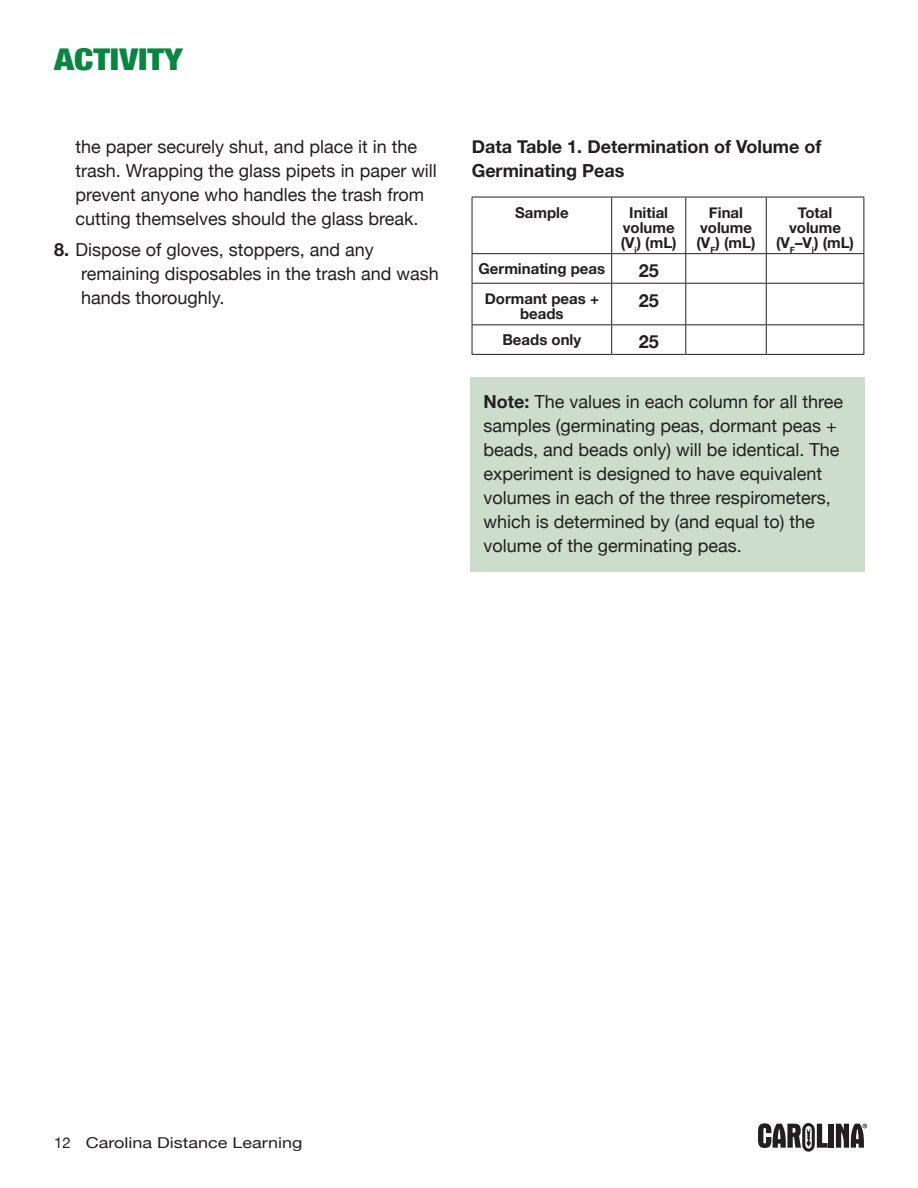
<style>
.page{position:relative;width:918px;height:1188px;background:#fff}
.page>*{position:absolute;margin:0;border:0;box-sizing:border-box;transform-origin:0 0}
.t1{font:900 condensed 30px "Helvetica Neue";color:#058742;scale:1.2 1}
.t2{font:18px/24px "Helvetica Neue";color:#231f20}
.t3{font:700 18px/24px "Helvetica Neue";color:#231f20}
.t4{font:700 15px/15px "Helvetica Neue";color:#231f20;text-align:center}
.t5{font:15px "Helvetica Neue";color:#231f20}
.s1{font-weight:700}
</style>
<div class="page">
<div style="left:828px;top:1124px;width:6px;height:24px;background:#231f20"></div>
<svg style="left:758px;top:1123px;width:70px;height:29px"></svg>
<svg style="left:836px;top:1124px;width:31px;height:24px"></svg>
<hr style="left:472px;top:197px;width:140px;height:1px;background:#231f20">
<hr style="left:472px;top:197px;width:1px;height:56px;background:#231f20">
<hr style="left:612px;top:197px;width:74px;height:1px;background:#231f20">
<hr style="left:611px;top:197px;width:1px;height:56px;background:#231f20">
<hr style="left:686px;top:197px;width:80px;height:1px;background:#231f20">
<hr style="left:685px;top:197px;width:1px;height:56px;background:#231f20">
<hr style="left:766px;top:197px;width:98px;height:1px;background:#231f20">
<hr style="left:766px;top:197px;width:1px;height:56px;background:#231f20">
<hr style="left:864px;top:197px;width:1px;height:56px;background:#231f20">
<hr style="left:472px;top:253px;width:140px;height:1px;background:#231f20">
<svg style="left:472px;top:254px;width:1px;height:29px"></svg>
<hr style="left:612px;top:253px;width:74px;height:1px;background:#231f20">
<svg style="left:611px;top:254px;width:1px;height:29px"></svg>
<hr style="left:686px;top:253px;width:80px;height:1px;background:#231f20">
<svg style="left:685px;top:254px;width:1px;height:29px"></svg>
<hr style="left:766px;top:253px;width:98px;height:1px;background:#231f20">
<svg style="left:766px;top:254px;width:1px;height:29px"></svg>
<svg style="left:864px;top:254px;width:1px;height:29px"></svg>
<hr style="left:472px;top:283px;width:140px;height:1px;background:#231f20">
<hr style="left:472px;top:284px;width:1px;height:40px;background:#231f20">
<hr style="left:612px;top:283px;width:74px;height:1px;background:#231f20">
<hr style="left:611px;top:284px;width:1px;height:40px;background:#231f20">
<hr style="left:686px;top:283px;width:80px;height:1px;background:#231f20">
<hr style="left:685px;top:284px;width:1px;height:40px;background:#231f20">
<hr style="left:766px;top:283px;width:98px;height:1px;background:#231f20">
<hr style="left:766px;top:284px;width:1px;height:40px;background:#231f20">
<hr style="left:864px;top:284px;width:1px;height:40px;background:#231f20">
<hr style="left:472px;top:324px;width:140px;height:1px;background:#231f20">
<svg style="left:472px;top:325px;width:1px;height:29px"></svg>
<hr style="left:612px;top:324px;width:74px;height:1px;background:#231f20">
<svg style="left:611px;top:325px;width:1px;height:29px"></svg>
<hr style="left:686px;top:324px;width:80px;height:1px;background:#231f20">
<svg style="left:685px;top:325px;width:1px;height:29px"></svg>
<hr style="left:766px;top:324px;width:98px;height:1px;background:#231f20">
<svg style="left:766px;top:325px;width:1px;height:29px"></svg>
<svg style="left:864px;top:325px;width:1px;height:29px"></svg>
<hr style="left:472px;top:354px;width:140px;height:1px;background:#231f20">
<hr style="left:612px;top:354px;width:74px;height:1px;background:#231f20">
<hr style="left:686px;top:354px;width:80px;height:1px;background:#231f20">
<hr style="left:766px;top:354px;width:98px;height:1px;background:#231f20">
<div style="left:470px;top:377px;width:394px;height:194px;background:#cdc"></div>
<h1 class="t1" style="left:54px;top:35px;width:109px">ACTIVITY</h1>
<p class="t2" style="left:76px;top:136px;width:363px">the paper securely shut, and place it in the trash. Wrapping the glass pipets in paper will prevent anyone who handles the trash from cutting themselves should the glass break.</p>
<p class="t2" style="left:81px;top:239px;width:359px;text-indent:-27px"><span class="s1">8.</span> Dispose of gloves, stoppers, and any remaining disposables in the trash and wash hands thoroughly.</p>
<h3 class="t3" style="left:472px;top:135px;width:351px">Data Table 1. Determination of Volume of<br>Germinating Peas</h3>
<p class="t4" style="left:515px;top:205px;width:55px">Sample</p>
<p class="t4" style="left:621px;top:205px;width:57px">Initial volume (V<sub>i</sub>) (mL)</p>
<p class="t4" style="left:697px;top:205px;width:61px">Final volume (V<sub>F</sub>) (mL)</p>
<p class="t4" style="left:776px;top:205px;width:79px">Total volume (V<sub>F</sub>–V<sub>i</sub>) (mL)</p>
<p class="t4" style="left:479px;top:262px;width:128px">Germinating peas</p>
<p class="t3" style="left:639px;top:259px;width:22px">25</p>
<p class="t4" style="left:485px;top:291px;width:116px">Dormant peas + beads</p>
<p class="t3" style="left:639px;top:289px;width:22px">25</p>
<p class="t4" style="left:502px;top:333px;width:80px">Beads only</p>
<p class="t3" style="left:639px;top:330px;width:22px">25</p>
<p class="t2" style="left:484px;top:391px;width:361px"><span class="s1">Note:</span> The values in each column for all three samples (germinating peas, dormant peas + beads, and beads only) will be identical. The experiment is designed to have equivalent volumes in each of the three respirometers, which is determined by (and equal to) the volume of the germinating peas.</p>
<p class="t5" style="left:54px;top:1131px;width:250px">12 Carolina Distance Learning</p>
</div>
